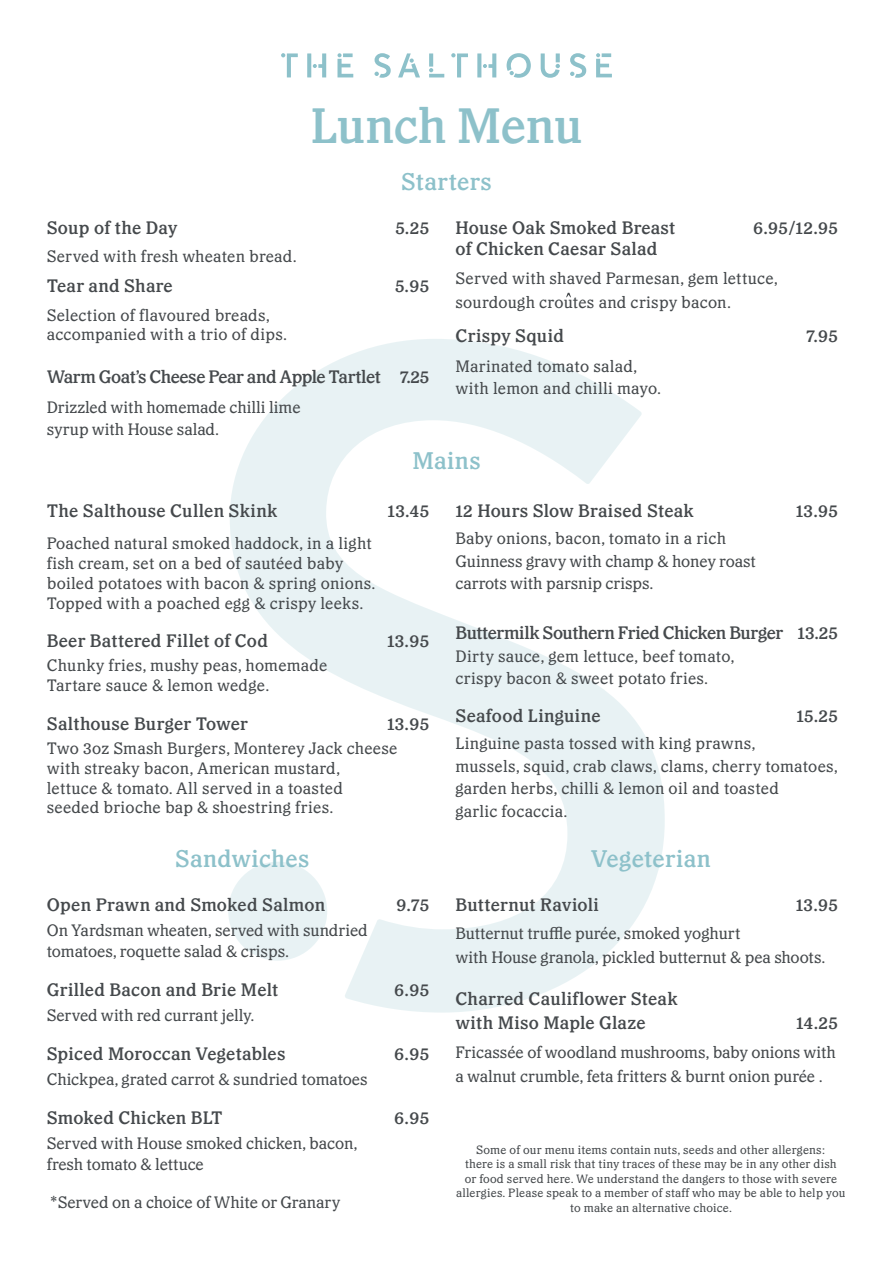
<style>
.page{position:relative;width:893px;height:1263px;background:#fff}
.page>*{position:absolute;margin:0;border:0;box-sizing:border-box;transform-origin:0 0}
.t1{font:500 49.5px "Capitaine";letter-spacing:-.01em;color:#8dc1ca}
.sub_head{font:500 24px "Capitaine";letter-spacing:.015em;color:#8dc1ca}
.body_copy{font:500 24px "Capitaine";letter-spacing:.01em;color:#8dc1ca}
.sub_head-2{font:500 18px/24.6px "Capitaine";letter-spacing:.015em;color:#45494c}
.body_copy-2{font:500 18px "Capitaine";letter-spacing:-.02em;color:#45494c}
.sub_head-3{font:500 18px "Capitaine";letter-spacing:-.025em;color:#45494c}
.body_copy-3{font:500 18px "Capitaine";letter-spacing:.01em;color:#45494c}
.body_copy-4{font:16.5px/19.8px "Capitaine";letter-spacing:.005em;color:#45494c}
.t2{font:12px/14.4px "Capitaine";letter-spacing:.015em;color:#45494c;text-align:center}
</style>
<div class="page">
<svg style="left:281px;top:53px;width:72px;height:24px"></svg>
<svg style="left:374px;top:53px;width:17px;height:25px"></svg>
<svg style="left:398px;top:53px;width:22px;height:24px"></svg>
<svg style="left:429px;top:53px;width:4px;height:14px"></svg>
<svg style="left:429px;top:68px;width:4px;height:4px"></svg>
<hr style="left:429px;top:74px;width:15px;height:3px;background:#8dc1ca">
<svg style="left:451px;top:53px;width:17px;height:24px"></svg>
<svg style="left:477px;top:53px;width:4px;height:24px"></svg>
<svg style="left:483px;top:53px;width:13px;height:24px"></svg>
<svg style="left:507px;top:53px;width:24px;height:25px"></svg>
<svg style="left:541px;top:53px;width:19px;height:25px"></svg>
<svg style="left:570px;top:53px;width:16px;height:25px"></svg>
<svg style="left:596px;top:53px;width:16px;height:24px"></svg>
<svg style="left:230px;top:339px;width:435px;height:673px"></svg>
<div style="left:228px;top:862px;width:99px;height:99px;background:#e8f2f4;border-radius:50%"></div>
<svg style="left:566px;top:293px;width:5px;height:4px"></svg>
<p class="t1" style="left:310px;top:96px;width:274px">Lunch Menu</p>
<p class="body_copy" style="left:401px;top:168px;width:92px">Starters</p>
<p class="sub_head-2" style="left:47px;top:215px;width:132px">Soup of the Day</p>
<p class="sub_head-2" style="left:395px;top:215px;width:35px">5.25</p>
<p class="body_copy-4" style="left:47px;top:247px;width:251px">Served with fresh wheaten bread.</p>
<p class="sub_head-2" style="left:47px;top:274px;width:128px">Tear and Share</p>
<p class="sub_head-2" style="left:395px;top:274px;width:36px">5.95</p>
<p class="body_copy-4" style="left:47px;top:305px;width:242px">Selection of flavoured breads, accompanied with a trio of dips.</p>
<p class="sub_head-3" style="left:47px;top:366px;width:384px">Warm Goat’s Cheese Pear and Apple Tartlet 7.25</p>
<p class="body_copy-4" style="left:47px;top:397px;width:255px;line-height:21.6px">Drizzled with homemade chilli lime syrup with House salad.</p>
<p class="body_copy-3" style="left:455px;top:217px;width:221px">House Oak Smoked Breast</p>
<p class="body_copy-2" style="left:753px;top:217px;width:86px">6.95/12.95</p>
<p class="sub_head-2" style="left:455px;top:237px;width:203px">of Chicken Caesar Salad</p>
<p class="body_copy-4" style="left:455px;top:266px;width:324px;line-height:24px">Served with shaved Parmesan, gem lettuce, sourdough croutes and crispy bacon.</p>
<p class="sub_head-2" style="left:455px;top:324px;width:110px">Crispy Squid</p>
<p class="sub_head-2" style="left:806px;top:324px;width:34px">7.95</p>
<p class="body_copy-4" style="left:455px;top:356px;width:207px;line-height:21.6px">Marinated tomato salad, with lemon and chilli mayo.</p>
<p class="sub_head" style="left:412px;top:446px;width:70px">Mains</p>
<p class="sub_head-2" style="left:47px;top:498px;width:232px">The Salthouse Cullen Skink</p>
<p class="sub_head-2" style="left:388px;top:498px;width:43px">13.45</p>
<p class="body_copy-4" style="left:47px;top:534px;width:330px">Poached natural smoked haddock, in a light fish cream, set on a bed of sautéed baby boiled potatoes with bacon &amp; spring onions.<br>Topped with a poached egg &amp; crispy leeks.</p>
<p class="sub_head-2" style="left:47px;top:629px;width:223px">Beer Battered Fillet of Cod</p>
<p class="sub_head-2" style="left:387px;top:629px;width:44px">13.95</p>
<p class="body_copy-4" style="left:47px;top:656px;width:282px">Chunky fries, mushy peas, homemade<br>Tartare sauce &amp; lemon wedge.</p>
<p class="sub_head-2" style="left:47px;top:711px;width:203px">Salthouse Burger Tower</p>
<p class="sub_head-2" style="left:387px;top:711px;width:44px">13.95</p>
<p class="body_copy-4" style="left:47px;top:738px;width:352px">Two 3oz Smash Burgers, Monterey Jack cheese with streaky bacon, American mustard,<br>lettuce &amp; tomato. All served in a toasted seeded brioche bap &amp; shoestring fries.</p>
<p class="sub_head-2" style="left:455px;top:498px;width:240px">12 Hours Slow Braised Steak</p>
<p class="sub_head-2" style="left:796px;top:498px;width:44px">13.95</p>
<p class="body_copy-4" style="left:455px;top:527px;width:302px;line-height:22.8px">Baby onions, bacon, tomato in a rich<br>Guinness gravy with champ &amp; honey roast carrots with parsnip crisps.</p>
<p class="body_copy-2" style="left:455px;top:622px;width:384px">Buttermilk Southern Fried Chicken Burger 13.25</p>
<p class="body_copy-4" style="left:455px;top:644px;width:281px;line-height:22.8px">Dirty sauce, gem lettuce, beef tomato, crispy bacon &amp; sweet potato fries.</p>
<p class="sub_head-2" style="left:455px;top:703px;width:147px">Seafood Linguine</p>
<p class="sub_head-2" style="left:796px;top:703px;width:43px">15.25</p>
<p class="body_copy-4" style="left:455px;top:732px;width:384px;line-height:22.8px">Linguine pasta tossed with king prawns,<br>mussels, squid, crab claws, clams, cherry tomatoes, garden herbs, chilli &amp; lemon oil and toasted<br>garlic focaccia.</p>
<p class="sub_head" style="left:175px;top:845px;width:136px">Sandwiches</p>
<p class="sub_head" style="left:591px;top:845px;width:122px">Vegeterian</p>
<p class="sub_head-2" style="left:47px;top:892px;width:280px">Open Prawn and Smoked Salmon</p>
<p class="sub_head-2" style="left:397px;top:892px;width:34px">9.75</p>
<p class="body_copy-4" style="left:47px;top:920px;width:322px;line-height:21px">On Yardsman wheaten, served with sundried tomatoes, roquette salad &amp; crisps.</p>
<p class="sub_head-2" style="left:47px;top:977px;width:233px">Grilled Bacon and Brie Melt</p>
<p class="sub_head-2" style="left:394px;top:977px;width:37px">6.95</p>
<p class="body_copy-4" style="left:47px;top:1005px;width:209px">Served with red currant jelly.</p>
<p class="sub_head-2" style="left:47px;top:1041px;width:240px">Spiced Moroccan Vegetables</p>
<p class="sub_head-2" style="left:394px;top:1041px;width:37px">6.95</p>
<p class="body_copy-4" style="left:47px;top:1069px;width:322px">Chickpea, grated carrot &amp; sundried tomatoes</p>
<p class="sub_head-2" style="left:47px;top:1105px;width:177px">Smoked Chicken BLT</p>
<p class="sub_head-2" style="left:394px;top:1105px;width:37px">6.95</p>
<p class="body_copy-4" style="left:47px;top:1133px;width:312px;line-height:21px">Served with House smoked chicken, bacon, fresh tomato &amp; lettuce</p>
<p class="body_copy-4" style="left:50px;top:1192px;width:292px">*Served on a choice of White or Granary</p>
<p class="sub_head-2" style="left:455px;top:892px;width:145px">Butternut Ravioli</p>
<p class="sub_head-2" style="left:796px;top:892px;width:44px">13.95</p>
<p class="body_copy-4" style="left:455px;top:921px;width:371px;line-height:24px">Butternut truffle purée, smoked yoghurt<br>with House granola, pickled butternut &amp; pea shoots.</p>
<p class="sub_head-2" style="left:455px;top:986px;width:224px">Charred Cauliflower Steak with Miso Maple Glaze</p>
<p class="sub_head-2" style="left:796px;top:1011px;width:43px">14.25</p>
<p class="body_copy-4" style="left:455px;top:1040px;width:382px;line-height:24px">Fricassée of woodland mushrooms, baby onions with a walnut crumble, feta fritters &amp; burnt onion purée .</p>
<p class="t2" style="left:456px;top:1142px;width:391px">Some of our menu items contain nuts, seeds and other allergens:<br>there is a small risk that tiny traces of these may be in any other dish<br>or food served here. We understand the dangers to those with severe allergies. Please speak to a member of staff who may be able to help you to make an alternative choice.</p>
</div>
